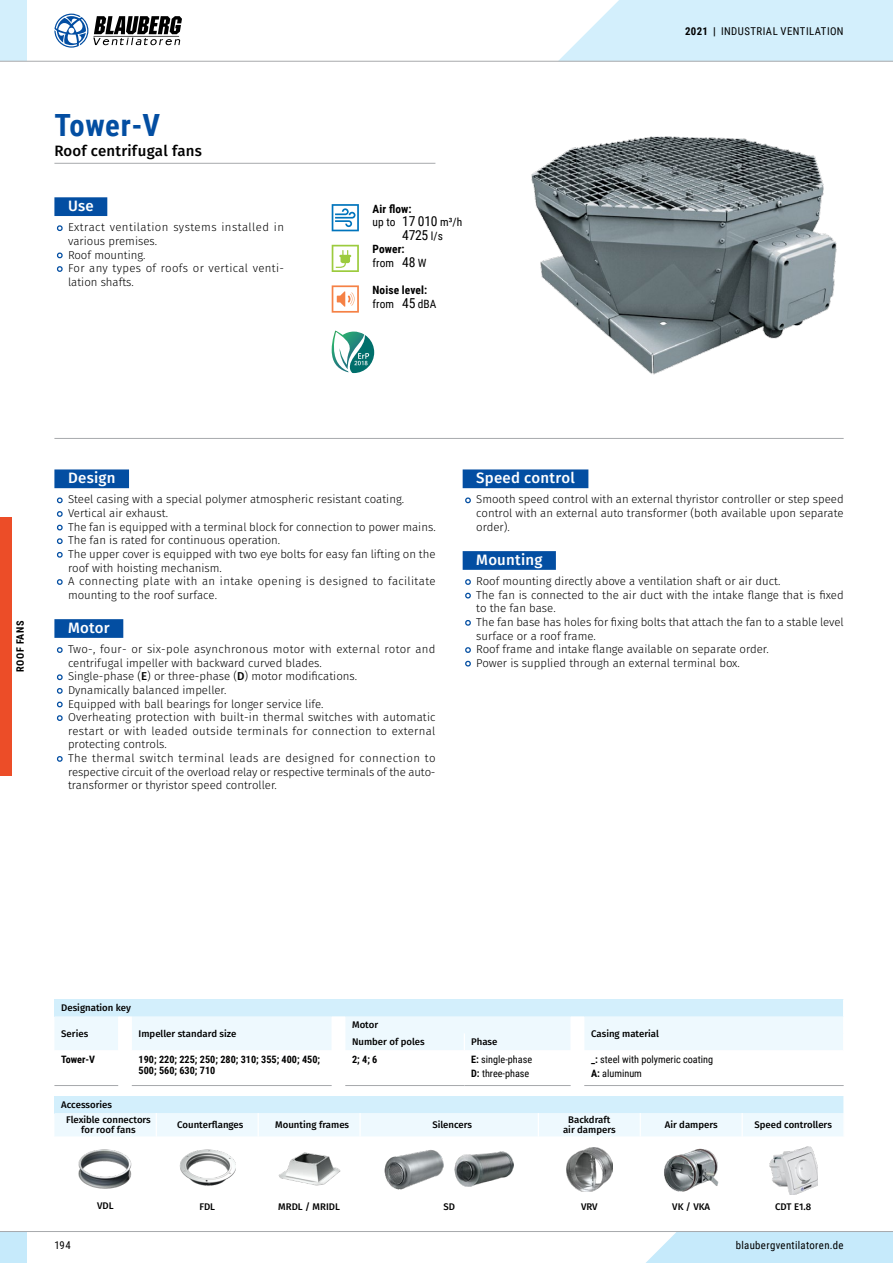
<style>
.page{position:relative;width:893px;height:1263px;background:#fff}
.page>*{position:absolute;margin:0;border:0;box-sizing:border-box;transform-origin:0 0}
.t1{font:700 30.6px "Roboto Condensed";letter-spacing:.015em;color:#034ea2}
.t2{font:500 15px "Fira Sans";letter-spacing:.015em;color:#fff}
.t3{font:500 15px "Fira Sans";letter-spacing:.015em;color:#000}
.t4{font:13.65px "Roboto Condensed";color:#000}
.t5{font:300 11.4px/13.6px "Fira Sans";color:#000}
.t6{font:300 11.4px/13.6px "Fira Sans";letter-spacing:.03em;color:#000}
.t7{font:700 11.4px/13.6px "Roboto Condensed";letter-spacing:.01em;color:#000}
.t8{font:10.8px "Roboto Condensed";letter-spacing:.035em;color:#000}
.t9{font:10.2px/14px "Roboto Condensed";color:#000}
.t10{font:700 10.2px/10.5px "Roboto Condensed";color:#000}
.t11{font:700 10.2px "Roboto Condensed";letter-spacing:.055em;color:#000}
.t12{font:500 9.6px/15.3px "Fira Sans";color:#000}
.s1{font-weight:400}
.s2{font-weight:400;font-size:13.65px}
.s3{font-size:11.4px}
.s4{font-weight:700}
.s5{font-weight:500}
</style>
<div class="page">
<div style="left:0;top:517px;width:12px;height:259px;background:#ec4d28"></div>
<hr style="left:54px;top:163px;width:381px;height:1px;background:#a7a9ac">
<div style="left:54px;top:197px;width:53px;height:19px;background:#034ea2"></div>
<svg style="left:56px;top:225px;width:7px;height:7px"></svg>
<svg style="left:56px;top:252px;width:7px;height:7px"></svg>
<svg style="left:57px;top:266px;width:6px;height:6px"></svg>
<div style="left:54px;top:469px;width:75px;height:19px;background:#034ea2"></div>
<div style="left:54px;top:619px;width:69px;height:19px;background:#034ea2"></div>
<svg style="left:56px;top:497px;width:7px;height:7px"></svg>
<svg style="left:57px;top:511px;width:6px;height:6px"></svg>
<svg style="left:56px;top:524px;width:7px;height:7px"></svg>
<svg style="left:56px;top:538px;width:7px;height:6px"></svg>
<svg style="left:56px;top:551px;width:7px;height:7px"></svg>
<svg style="left:57px;top:579px;width:6px;height:6px"></svg>
<svg style="left:57px;top:647px;width:6px;height:6px"></svg>
<svg style="left:56px;top:674px;width:7px;height:7px"></svg>
<svg style="left:56px;top:688px;width:7px;height:6px"></svg>
<svg style="left:56px;top:701px;width:7px;height:7px"></svg>
<svg style="left:56px;top:715px;width:7px;height:6px"></svg>
<svg style="left:56px;top:756px;width:7px;height:6px"></svg>
<div style="left:463px;top:469px;width:125px;height:19px;background:#034ea2"></div>
<div style="left:463px;top:551px;width:93px;height:19px;background:#034ea2"></div>
<svg style="left:465px;top:497px;width:6px;height:7px"></svg>
<svg style="left:465px;top:579px;width:6px;height:6px"></svg>
<svg style="left:465px;top:592px;width:6px;height:7px"></svg>
<svg style="left:465px;top:620px;width:6px;height:6px"></svg>
<svg style="left:465px;top:647px;width:6px;height:6px"></svg>
<svg style="left:465px;top:660px;width:6px;height:7px"></svg>
<img style="left:531px;top:136px;width:306px;height:239px">
<hr style="left:54px;top:438px;width:790px;height:1px;background:#a7a9ac">
<svg style="left:54px;top:999px;width:790px;height:51px;background:#e5f5fd"></svg>
<hr style="left:54px;top:1085px;width:64px;height:1px;background:#a7a9ac">
<hr style="left:132px;top:1085px;width:200px;height:1px;background:#a7a9ac">
<hr style="left:345px;top:1085px;width:119px;height:1px;background:#a7a9ac">
<hr style="left:464px;top:1085px;width:107px;height:1px;background:#a7a9ac">
<hr style="left:584px;top:1085px;width:260px;height:1px;background:#a7a9ac">
<svg style="left:54px;top:1096px;width:790px;height:40px;background:#e2f4fd"></svg>
<hr style="left:359px;top:1113px;width:2px;height:24px;background:#fff">
<img style="left:78px;top:1150px;width:54px;height:39px">
<img style="left:179px;top:1149px;width:57px;height:37px">
<img style="left:278px;top:1152px;width:63px;height:34px">
<img style="left:454px;top:1152px;width:60px;height:34px">
<img style="left:385px;top:1150px;width:58px;height:40px">
<img style="left:566px;top:1148px;width:46px;height:43px">
<img style="left:664px;top:1148px;width:55px;height:43px">
<img style="left:769px;top:1146px;width:49px;height:48px">
<svg style="left:332px;top:204px;width:27px;height:27px"></svg>
<svg style="left:332px;top:245px;width:27px;height:27px"></svg>
<svg style="left:332px;top:285px;width:27px;height:28px"></svg>
<svg style="left:331px;top:331px;width:43px;height:42px"></svg>
<div style="left:646px;top:1232px;width:247px;height:31px;background:#c6eafb"></div>
<div style="left:0;top:1231px;width:27px;height:32px;background:#c6eafb"></div>
<hr style="left:0;top:1231px;width:893px;height:1px;background:#a7a9ac">
<div style="left:0;top:0;width:27px;height:61px;background:#d3effc"></div>
<hr style="left:0;top:61px;width:893px;height:1px;background:#a7a9ac">
<svg style="left:558px;top:0;width:335px;height:62px;background:#d6effa"></svg>
<svg style="left:54px;top:14px;width:128px;height:34px"></svg>
<h1 class="t1" style="left:54px;top:104px;width:107px">Tower-V</h1>
<h2 class="t3" style="left:54px;top:141px;width:149px">Roof centrifugal fans</h2>
<h2 class="t2" style="left:68px;top:195px;width:27px">Use</h2>
<p class="t6" style="left:68px;top:221px;width:218px">Extract ventilation systems installed in various premises.<br>Roof mounting.<br>For any types of roofs or vertical venti&shy;lation shafts.</p>
<p class="t7" style="left:372px;top:201px;width:91px">Air flow:<br><span class="s1">up to</span> <span class="s2">17 010</span> <span class="s1">m³/h</span></p>
<p class="t4" style="left:402px;top:225px;width:42px">4725 <span class="s3">l/s</span></p>
<p class="t7" style="left:372px;top:242px;width:56px">Power: <span class="s1">from</span> <span class="s2">48</span> <span class="s1">W</span></p>
<p class="t7" style="left:372px;top:283px;width:66px">Noise level: <span class="s1">from</span> <span class="s2">45</span> <span class="s1">dBA</span></p>
<p class="t8" style="left:685px;top:23px;width:160px"><span class="s4">2021 |</span> INDUSTRIAL VENTILATION</p>
<p class="t11" style="left:13px;top:672px;width:53px;rotate:-90deg">ROOF FANS</p>
<h2 class="t2" style="left:68px;top:467px;width:49px">Design</h2>
<p class="t5" style="left:68px;top:493px;width:369px">Steel casing with a special polymer atmospheric resistant coating.<br>Vertical air exhaust.<br>The fan is equipped with a terminal block for connection to power mains.<br>The fan is rated for continuous operation.<br>The upper cover is equipped with two eye bolts for easy fan lifting on the roof with hoisting mechanism.<br>A connecting plate with an intake opening is designed to facilitate mounting to the roof surface.</p>
<h2 class="t2" style="left:68px;top:617px;width:43px">Motor</h2>
<p class="t5" style="left:68px;top:643px;width:369px">Two-, four- or six-pole asynchronous motor with external rotor and centrifugal impeller with backward curved blades.<br>Single-phase (<span class="s5">E</span>) or three-phase (<span class="s5">D</span>) motor modifications.<br>Dynamically balanced impeller.<br>Equipped with ball bearings for longer service life.<br>Overheating protection with built-in thermal switches with automatic restart or with leaded outside terminals for connection to external protecting controls.<br>The thermal switch terminal leads are designed for connection to respective circuit of the overload relay or respective terminals of the auto&shy;transformer or thyristor speed controller.</p>
<h2 class="t2" style="left:476px;top:467px;width:100px">Speed control</h2>
<p class="t5" style="left:476px;top:493px;width:369px;text-align:justify">Smooth speed control with an external thyristor controller or step speed control with an external auto transformer (both available upon separate order).</p>
<h2 class="t2" style="left:476px;top:549px;width:68px">Mounting</h2>
<p class="t5" style="left:476px;top:575px;width:369px">Roof mounting directly above a ventilation shaft or air duct.<br>The fan is connected to the air duct with the intake flange that is fixed to the fan base.<br>The fan base has holes for fixing bolts that attach the fan to a stable level surface or a roof frame.<br>Roof frame and intake flange available on separate order.<br>Power is supplied through an external terminal box.</p>
<p class="t12" style="left:61px;top:1001px;width:71px">Designation key</p>
<p class="t12" style="left:61px;top:1026px;width:29px">Series</p>
<p class="t12" style="left:139px;top:1026px;width:99px">Impeller standard size</p>
<p class="t12" style="left:352px;top:1018px;width:28px">Motor</p>
<p class="t12" style="left:352px;top:1035px;width:74px">Number of poles</p>
<p class="t12" style="left:471px;top:1035px;width:28px">Phase</p>
<p class="t12" style="left:591px;top:1026px;width:69px">Casing material</p>
<p class="t10" style="left:61px;top:1054px;width:35px">Tower-V</p>
<p class="t10" style="left:139px;top:1054px;width:183px">190; 220; 225; 250; 280; 310; 355; 400; 450;<br>500; 560; 630; 710</p>
<p class="t10" style="left:352px;top:1054px;width:27px">2; 4; 6</p>
<p class="t9" style="left:471px;top:1052px;width:62px"><span class="s4">E:</span> single-phase<br><span class="s4">D:</span> three-phase</p>
<p class="t9" style="left:591px;top:1052px;width:124px"><span class="s4">_:</span> steel with polymeric coating<br><span class="s4">A:</span> aluminum</p>
<p class="t12" style="left:66px;top:1097px;width:86px;text-indent:-5px">Accessories<br>Flexible connectors</p>
<p class="t12" style="left:81px;top:1123px;width:56px">for roof fans</p>
<p class="t12" style="left:177px;top:1118px;width:68px">Counterflanges</p>
<p class="t12" style="left:275px;top:1118px;width:75px">Mounting frames</p>
<p class="t12" style="left:432px;top:1118px;width:41px">Silencers</p>
<p class="t12" style="left:563px;top:1115px;width:54px;line-height:10.2px;text-align:center">Backdraft air dampers</p>
<p class="t12" style="left:665px;top:1118px;width:54px">Air dampers</p>
<p class="t12" style="left:754px;top:1118px;width:79px">Speed controllers</p>
<p class="t12" style="left:97px;top:1199px;width:18px">VDL</p>
<p class="t12" style="left:199px;top:1200px;width:17px">FDL</p>
<p class="t12" style="left:278px;top:1200px;width:63px">MRDL / MRIDL</p>
<p class="t12" style="left:443px;top:1200px;width:13px">SD</p>
<p class="t12" style="left:581px;top:1200px;width:18px">VRV</p>
<p class="t12" style="left:672px;top:1200px;width:39px">VK / VKA</p>
<p class="t12" style="left:775px;top:1200px;width:38px">CDT E1.8</p>
<p class="t8" style="left:54px;top:1238px;width:18px">194</p>
<p class="t8" style="left:736px;top:1238px;width:109px">blaubergventilatoren.de</p>
</div>
